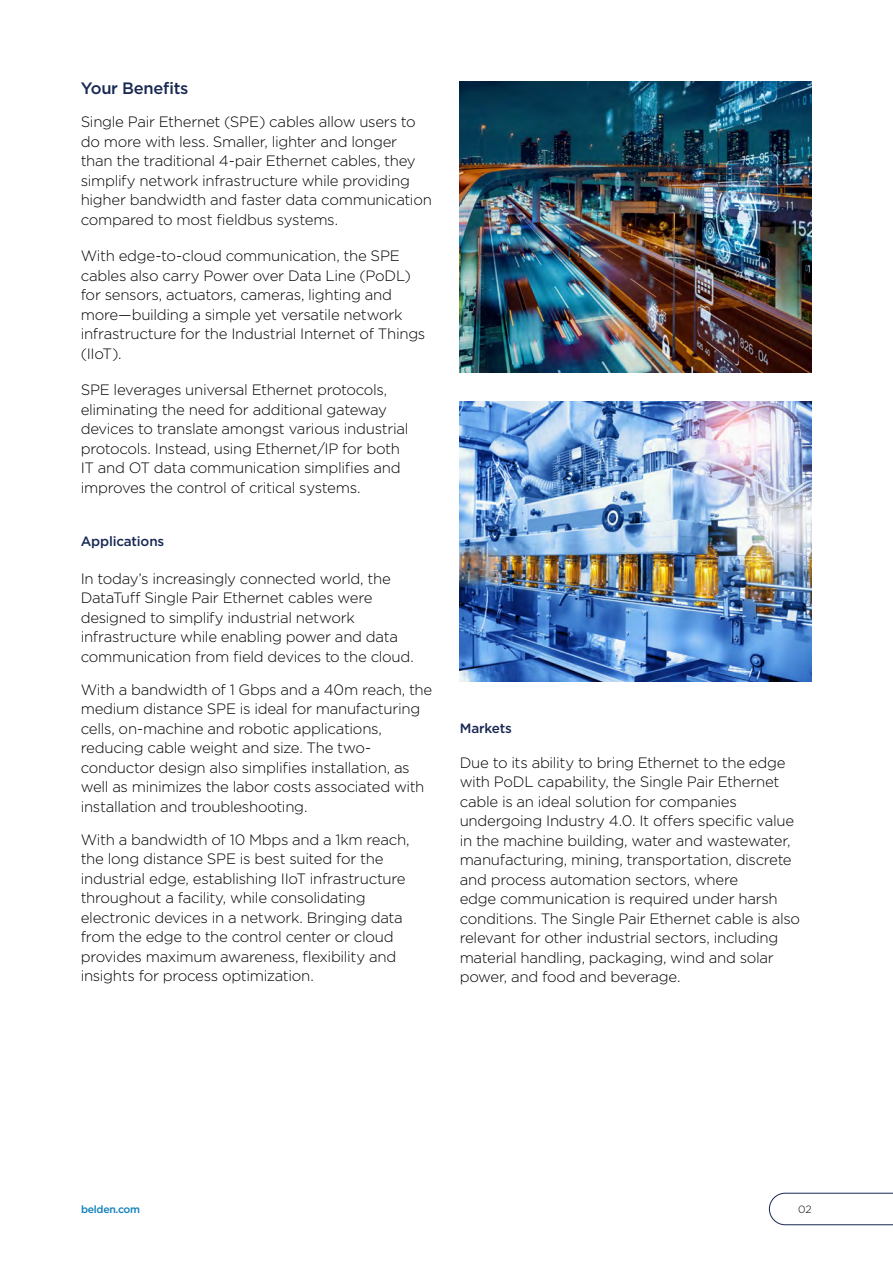
<style>
.page{position:relative;width:893px;height:1263px;background:#fff}
.page>*{position:absolute;margin:0;border:0;box-sizing:border-box;transform-origin:0 0}
.t1{font:500 16.5px "Gotham";letter-spacing:-.02em;color:#182853}
.t2{font:300 15px/19.5px "Gotham";letter-spacing:-.02em;color:#000}
.t3{font:500 13.5px "Gotham";letter-spacing:-.01em;color:#182853}
.t4{font:500 10.5px "Gotham";letter-spacing:-.025em;color:#0b7dbb}
.t5{font:300 10.5px "Gotham";color:#000}
</style>
<div class="page">
<img style="left:459px;top:401px;width:353px;height:281px">
<img style="left:460px;top:81px;width:352px;height:291px">
<svg style="left:769px;top:1193px;width:124px;height:32px"></svg>
<p class="t1" style="left:81px;top:78px;width:109px">Your Benefits</p>
<p class="t2" style="left:81px;top:112px;width:353px">Single Pair Ethernet (SPE) cables allow users to do more with less. Smaller, lighter and longer than the traditional 4-pair Ethernet cables, they simplify network infrastructure while providing higher bandwidth and faster data communication compared to most fieldbus systems.</p>
<p class="t2" style="left:81px;top:246px;width:346px">With edge-to-cloud communication, the SPE cables also carry Power over Data Line (PoDL) for sensors, actuators, cameras, lighting and more—building a simple yet versatile network infrastructure for the Industrial Internet of Things (IIoT).</p>
<p class="t2" style="left:81px;top:380px;width:329px">SPE leverages universal Ethernet protocols, eliminating the need for additional gateway devices to translate amongst various industrial protocols. Instead, using Ethernet/IP for both IT and OT data communication simplifies and improves the control of critical systems.</p>
<p class="t3" style="left:81px;top:532px;width:85px">Applications</p>
<p class="t2" style="left:81px;top:568px;width:335px">In today’s increasingly connected world, the DataTuff Single Pair Ethernet cables were designed to simplify industrial network infrastructure while enabling power and data communication from field devices to the cloud.</p>
<p class="t2" style="left:81px;top:679px;width:353px">With a bandwidth of 1 Gbps and a 40m reach, the medium distance SPE is ideal for manufacturing cells, on-machine and robotic applications, reducing cable weight and size. The two&shy;conductor design also simplifies installation, as well as minimizes the labor costs associated with installation and troubleshooting.</p>
<p class="t2" style="left:81px;top:829px;width:330px">With a bandwidth of 10 Mbps and a 1km reach, the long distance SPE is best suited for the industrial edge, establishing IIoT infrastructure throughout a facility, while consolidating electronic devices in a network. Bringing data from the edge to the control center or cloud provides maximum awareness, flexibility and insights for process optimization.</p>
<p class="t3" style="left:460px;top:719px;width:54px">Markets</p>
<p class="t2" style="left:460px;top:752px;width:342px">Due to its ability to bring Ethernet to the edge with PoDL capability, the Single Pair Ethernet cable is an ideal solution for companies undergoing Industry 4.0. It offers specific value in the machine building, water and wastewater, manufacturing, mining, transportation, discrete and process automation sectors, where<br>edge communication is required under harsh conditions. The Single Pair Ethernet cable is also relevant for other industrial sectors, including material handling, packaging, wind and solar power, and food and beverage.</p>
<p class="t4" style="left:81px;top:1202px;width:61px">belden.com</p>
<p class="t5" style="left:798px;top:1203px;width:15px">02</p>
</div>
